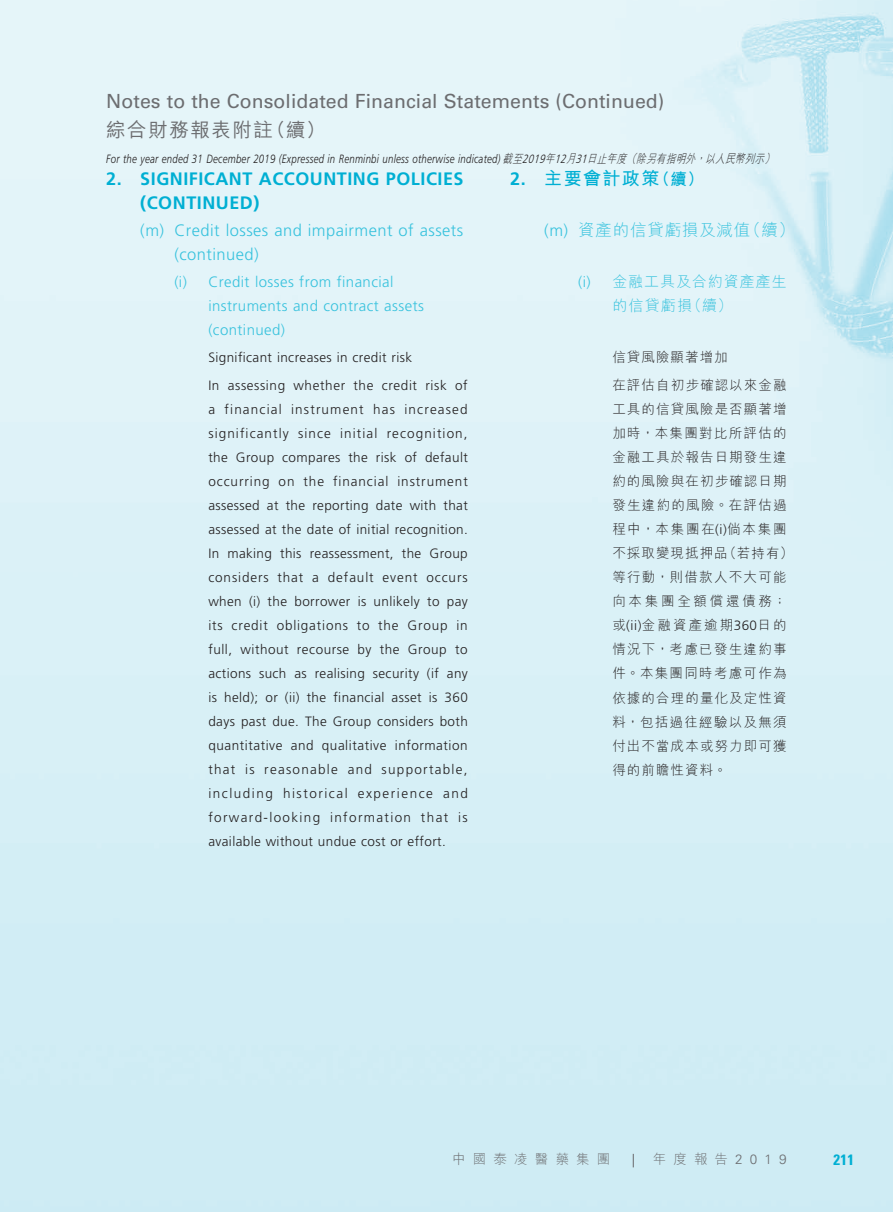
<style>
.page{position:relative;width:893px;height:1212px;background:#fff}
.page>*{position:absolute;margin:0;border:0;box-sizing:border-box;transform-origin:0 0}
.t1{font:19.5px "Univers LT Std";letter-spacing:.005em;color:#6c6d70}
.t2{font:500 19.5px "M Hei HK";letter-spacing:.08em;color:#6c6d70}
._01_H1{font:700 18px/24px "Frutiger LT Std";letter-spacing:.03em;color:#00afd3}
._001_H1_C{font:700 18px "M Hei HK";letter-spacing:.08em;color:#00afd3}
._02_H2{font:300 16.5px/24px "Frutiger LT Std";letter-spacing:.03em;color:#37c2dd}
._002_H2_C{font:300 16.5px "M Hei HK";letter-spacing:.045em;color:#37c2dd}
._03_H3{font:300 15px/24px "Frutiger LT Std";letter-spacing:.03em;color:#37c2dd}
._003_H3_C{font:300 15px/24px "M Hei HK";letter-spacing:.06em;color:#37c2dd}
.t3{font:700 condensed 15px "Univers LT Std";color:#00afd3}
._00_txt{font:300 13.5px/24px "Frutiger LT Std";letter-spacing:.03em;color:#231f20;text-align:justify}
._000_txt_C{font:300 13.5px/24px "M Hei HK";letter-spacing:.085em;color:#231f20}
._04_H4{font:300 13.5px "Frutiger LT Std";letter-spacing:.03em;color:#231f20}
.t4{font:300 13.5px "M Hei HK";letter-spacing:.53em;color:#6c6d70}
._005_H5_C{font:300 13.5px "M Hei HK";letter-spacing:.08em;color:#231f20}
.t5{font:13.5px "Univers LT Std";color:#6c6d70}
.t6{font:italic 300 12px "Frutiger LT Std";letter-spacing:.03em;color:#231f20;scale:.8 1}
.s1{font-family:"Frutiger LT Std"}
.s2{font-size:16.5px}
.s3{font-family:"M Hei HK"}
.s4{font-style:inherit}
.s5{font-family:"Univers LT Std"}
</style>
<div class="page">
<h1 class="t1" style="left:106px;top:90px;width:560px">Notes to the Consolidated Financial Statements (Continued)</h1>
<h1 class="t2" style="left:106px;top:115px;width:221px">綜合財務報表附註（續）</h1>
<p class="_001_H1_C" style="left:510px;top:166px;width:195px"><span class="s1">2.</span> 主要會計政策<span class="s2">（續）</span></p>
<p class="_002_H2_C" style="left:544px;top:219px;width:252px"><span class="s1">(m)</span> 資產的信貸虧損及減值（續）</p>
<p class="_003_H3_C" style="left:612px;top:269px;width:176px;text-indent:-34px"><span class="s1">(i)</span> 金融工具及合約資產產生的信貸虧損（續）</p>
<p class="_005_H5_C" style="left:612px;top:348px;width:117px">信貸風險顯著增加</p>
<p class="_000_txt_C" style="left:612px;top:373px;width:183px">在評估自初步確認以來金融工具的信貸風險是否顯著增加時，本集團對比所評估的金融工具於報告日期發生違約的風險與在初步確認日期發生違約的風險。在評估過程中，本集團在<span class="s1">(i)</span>倘本集團不採取變現抵押品（若持有）等行動，則借款人不大可能向本集團全額償還債務；或<span class="s1">(ii)</span>金融資產逾期<span class="s1">360</span>日的情況下，考慮已發生違約事件。本集團同時考慮可作為依據的合理的量化及定性資料，包括過往經驗以及無須付出不當成本或努力即可獲得的前瞻性資料。</p>
<p class="t6" style="left:106px;top:152px;width:842px">For the year ended 31 December 2019 (Expressed in Renminbi unless otherwise indicated) <span class="s3">截至</span><span class="s4">2019</span><span class="s3">年</span><span class="s4">12</span><span class="s3">月</span><span class="s4">31</span><span class="s3">日止年度（除另有指明外，以人民幣列示）</span></p>
<p class="_01_H1" style="left:140px;top:167px;width:325px;text-indent:-34px">2. SIGNIFICANT ACCOUNTING POLICIES (CONTINUED)</p>
<p class="_02_H2" style="left:174px;top:219px;width:290px;text-indent:-34px">(m) Credit losses and impairment of assets (continued)</p>
<p class="_03_H3" style="left:208px;top:270px;width:217px;text-indent:-34px">(i) Credit losses from financial instruments and contract assets (continued)</p>
<p class="_04_H4" style="left:208px;top:350px;width:205px">Significant increases in credit risk</p>
<p class="_00_txt" style="left:208px;top:374px;width:261px">In assessing whether the credit risk of a financial instrument has increased significantly since initial recognition, the Group compares the risk of default occurring on the financial instrument assessed at the reporting date with that assessed at the date of initial recognition.<br>In making this reassessment, the Group considers that a default event occurs when (i) the borrower is unlikely to pay its credit obligations to the Group in full, without recourse by the Group to actions such as realising security (if any is held); or (ii) the financial asset is 360 days past due. The Group considers both quantitative and qualitative information that is reasonable and supportable, including historical experience and forward-looking information that is available without undue cost or effort.</p>
<p class="t4" style="left:452px;top:1150px;width:159px">中國泰凌醫藥集團</p>
<p class="t5" style="left:632px;top:1151px;width:5px">|</p>
<p class="t4" style="left:653px;top:1150px;width:135px">年度報告<span class="s5">2019</span></p>
<p class="t3" style="left:833px;top:1150px;width:22px">211</p>
</div>
